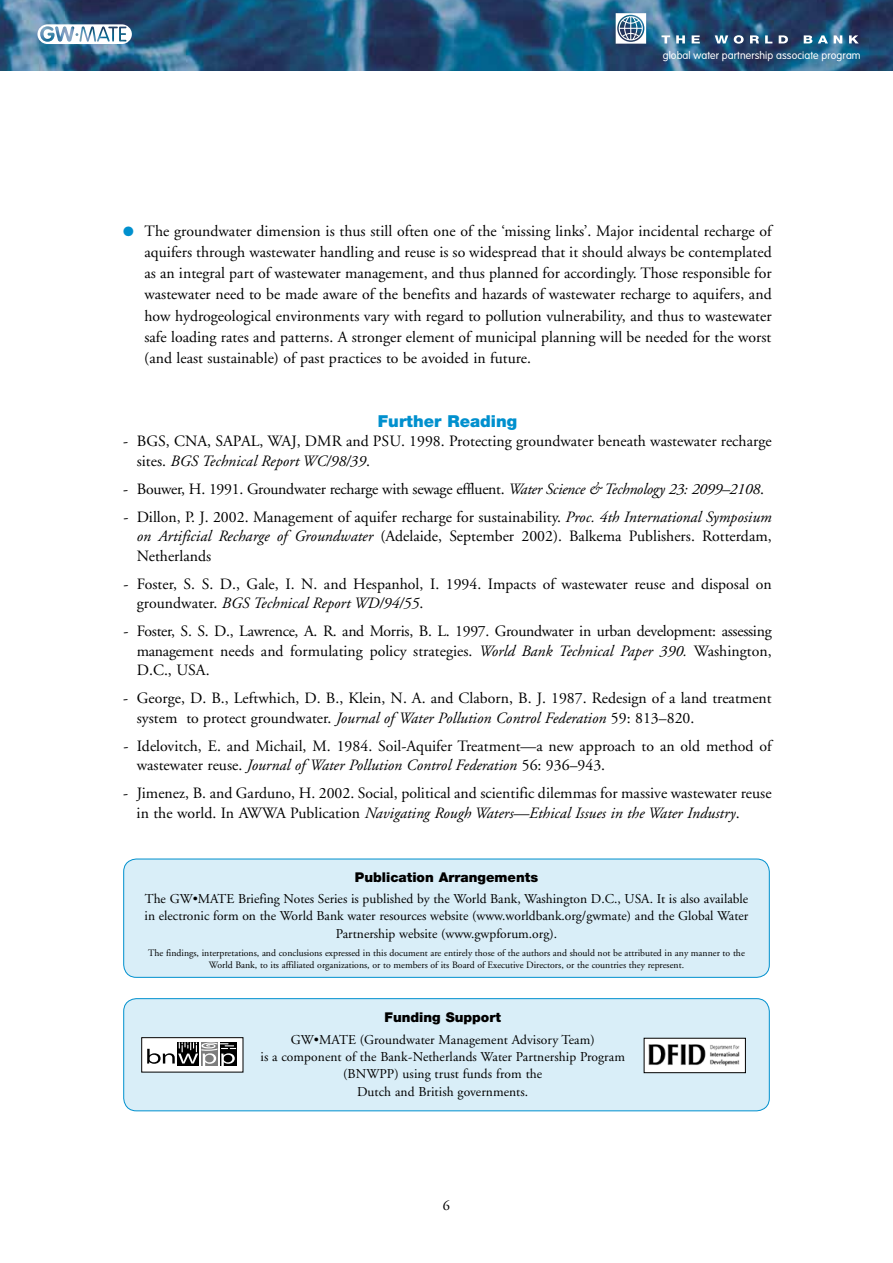
<style>
.page{position:relative;width:893px;height:1263px;background:#fff}
.page>*{position:absolute;margin:0;border:0;box-sizing:border-box;transform-origin:0 0}
.t1{font:900 16.5px "Helvetica Neue";color:#0090ce}
.t2{font:15.75px/19.5px "Adobe Garamond";color:#000}
.t3{font:15.75px "Adobe Garamond";letter-spacing:-.02em;color:#000}
.t4{font:14.25px "Adobe Garamond";color:#000}
.t5{font:13.5px/17.2px "Adobe Garamond";color:#000;text-align:center}
.t6{font:900 13.5px "Helvetica Neue";color:#000}
.t7{font:300 10.5px "VAG Rounded";letter-spacing:.01em;color:#fff}
.t8{font:9.75px/12px "Adobe Garamond";color:#000;text-align:center}
.s1{color:#0090ce}
.s2{font-style:italic}
</style>
<div class="page">
<div style="left:124px;top:999px;width:645px;height:112px;background:#d9eef8;border-radius:13px"></div>
<div style="left:123px;top:998px;width:647px;height:113px;border:1px solid #0090ce;border-radius:13px"></div>
<div style="left:124px;top:859px;width:645px;height:118px;background:#d9eef8;border-radius:13px"></div>
<div style="left:123px;top:859px;width:647px;height:119px;border:1px solid #0090ce;border-radius:13px"></div>
<div style="left:142px;top:1038px;width:101px;height:34px;background:#fff"></div>
<svg style="left:147px;top:1042px;width:89px;height:24px"></svg>
<div style="left:141px;top:1037px;width:102px;height:35px;border:1px solid #000"></div>
<img style="left:646px;top:1040px;width:98px;height:31px">
<div style="left:644px;top:1038px;width:102px;height:35px;border:1px solid #000"></div>
<img style="left:0;top:0;width:893px;height:70px">
<svg style="left:616px;top:13px;width:30px;height:31px"></svg>
<svg style="left:661px;top:35px;width:9px;height:8px"></svg>
<svg style="left:676px;top:35px;width:9px;height:8px"></svg>
<svg style="left:692px;top:35px;width:8px;height:8px"></svg>
<svg style="left:715px;top:35px;width:13px;height:8px"></svg>
<svg style="left:734px;top:35px;width:10px;height:9px"></svg>
<svg style="left:750px;top:35px;width:9px;height:8px"></svg>
<svg style="left:765px;top:35px;width:7px;height:8px"></svg>
<svg style="left:779px;top:35px;width:9px;height:8px"></svg>
<svg style="left:804px;top:35px;width:8px;height:8px"></svg>
<svg style="left:818px;top:35px;width:10px;height:8px"></svg>
<svg style="left:834px;top:35px;width:8px;height:8px"></svg>
<svg style="left:849px;top:35px;width:10px;height:8px"></svg>
<svg style="left:37px;top:24px;width:95px;height:20px"></svg>
<p class="t7" style="left:663px;top:50px;width:199px">global water partnership associate program</p>
<p class="t2" style="left:144px;top:220px;width:629px;line-height:21.3px;text-align:justify;text-indent:-21px"><span class="s1">●</span> The groundwater dimension is thus still often one of the ‘missing links’. Major incidental recharge of aquifers through wastewater handling and reuse is so widespread that it should always be contemplated as an integral part of wastewater management, and thus planned for accordingly. Those responsible for wastewater need to be made aware of the benefits and hazards of wastewater recharge to aquifers, and how hydrogeological environments vary with regard to pollution vulnerability, and thus to wastewater safe loading rates and patterns. A stronger element of municipal planning will be needed for the worst (and least sustainable) of past practices to be avoided in future.</p>
<p class="t1" style="left:378px;top:411px;width:141px">Further Reading</p>
<p class="t2" style="left:137px;top:432px;width:636px;text-indent:-13px">- BGS, CNA, SAPAL, WAJ, DMR and PSU. 1998. Protecting groundwater beneath wastewater recharge sites. <span class="s2">BGS Technical Report WC/98/39</span>.</p>
<p class="t3" style="left:123px;top:480px;width:642px">- Bouwer, H. 1991. Groundwater recharge with sewage effluent. <span class="s2">Water Science &amp; Technology 23: 2099–2108</span>.</p>
<p class="t2" style="left:137px;top:507px;width:636px;text-align:justify;text-indent:-13px">- Dillon, P. J. 2002. Management of aquifer recharge for sustainability. <span class="s2">Proc. 4th International Symposium on Artificial Recharge of Groundwater</span> (Adelaide, September 2002). Balkema Publishers. Rotterdam, Netherlands</p>
<p class="t2" style="left:137px;top:574px;width:636px;text-indent:-14px">- Foster, S. S. D., Gale, I. N. and Hespanhol, I. 1994. Impacts of wastewater reuse and disposal on groundwater. <span class="s2">BGS Technical Report WD/94/55</span>.</p>
<p class="t2" style="left:137px;top:622px;width:636px;text-align:justify;text-indent:-13px">- Foster, S. S. D., Lawrence, A. R. and Morris, B. L. 1997. Groundwater in urban development: assessing management needs and formulating policy strategies. <span class="s2">World Bank Technical Paper 390.</span> Washington, D.C., USA.</p>
<p class="t2" style="left:137px;top:689px;width:636px;text-indent:-14px">- George, D. B., Leftwhich, D. B., Klein, N. A. and Claborn, B. J. 1987. Redesign of a land treatment system to protect groundwater. <span class="s2">Journal of Water Pollution Control Federation</span> 59: 813–820.</p>
<p class="t2" style="left:137px;top:736px;width:636px;text-indent:-13px">- Idelovitch, E. and Michail, M. 1984. Soil-Aquifer Treatment—a new approach to an old method of wastewater reuse. <span class="s2">Journal of Water Pollution Control Federation</span> 56: 936–943.</p>
<p class="t2" style="left:137px;top:784px;width:636px;text-indent:-13px">- Jimenez, B. and Garduno, H. 2002. Social, political and scientific dilemmas for massive wastewater reuse in the world. In AWWA Publication <span class="s2">Navigating Rough Waters—Ethical Issues in the Water Industry</span>.</p>
<p class="t6" style="left:355px;top:869px;width:185px">Publication Arrangements</p>
<p class="t5" style="left:145px;top:890px;width:605px">The GW•MATE Briefing Notes Series is published by the World Bank, Washington D.C., USA. It is also available in electronic form on the World Bank water resources website (www.worldbank.org/gwmate) and the Global Water<br>Partnership website (www.gwpforum.org).</p>
<p class="t8" style="left:148px;top:947px;width:598px">The findings, interpretations, and conclusions expressed in this document are entirely those of the authors and should not be attributed in any manner to the<br>World Bank, to its affiliated organizations, or to members of its Board of Executive Directors, or the countries they represent.</p>
<p class="t6" style="left:384px;top:1009px;width:118px">Funding Support</p>
<p class="t5" style="left:260px;top:1031px;width:366px">GW•MATE (Groundwater Management Advisory Team)<br>is a component of the Bank-Netherlands Water Partnership Program (BNWPP) using trust funds from the<br>Dutch and British governments.</p>
<p class="t4" style="left:443px;top:1197px;width:9px">6</p>
</div>
